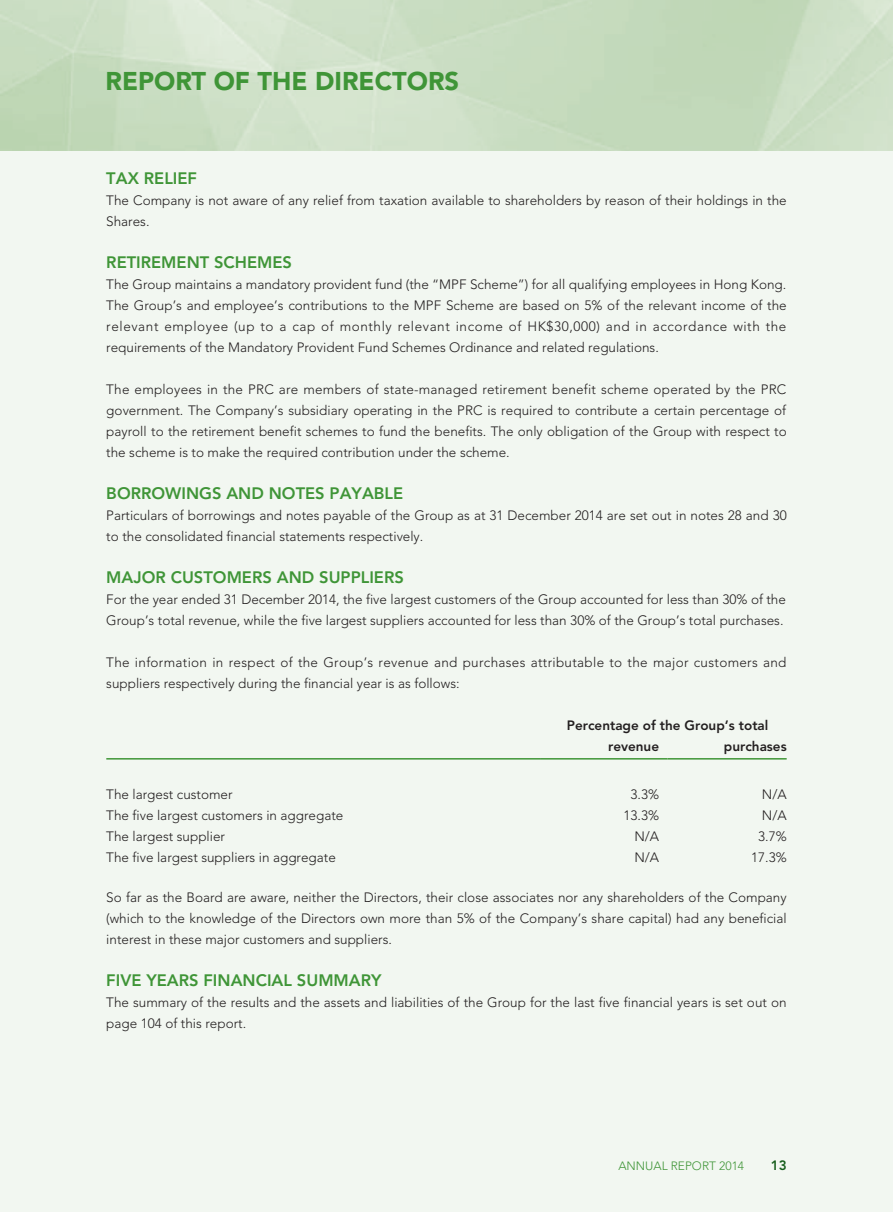
<style>
.page{position:relative;width:893px;height:1212px;background:#fff}
.page>*{position:absolute;margin:0;border:0;box-sizing:border-box;transform-origin:0 0}
.t1{font:900 25.5px "Avenir LT Std";color:#3f9537}
._01_H1{font:800 16.5px "Avenir LT Std";color:#3f9537}
._00_txt{font:300 13.5px/21px "Avenir LT Std";color:#231f20}
._00_txt-2{font:300 13.5px/21px "Avenir LT Std";letter-spacing:.025em;color:#231f20}
._50_Table_txt{font:300 13.5px "Avenir LT Std";color:#231f20}
._50_Table_txt-2{font:800 13.5px "Avenir LT Std";color:#231f20}
.t2{font:800 13.5px "Avenir LT Std";color:#165d1b}
.t3{font:300 12px "Avenir LT Std";color:#3f9537}
</style>
<div class="page">
<div style="left:0;top:151px;width:893px;height:1061px;background:#f2f7f1"></div>
<hr style="left:106px;top:758px;width:434px;height:1px;background:#3f9537">
<hr style="left:540px;top:758px;width:128px;height:1px;background:#3f9537">
<hr style="left:668px;top:758px;width:119px;height:1px;background:#3f9537">
<p class="t1" style="left:106px;top:66px;width:355px">REPORT OF THE DIRECTORS</p>
<p class="_01_H1" style="left:106px;top:168px;width:92px">TAX RELIEF</p>
<p class="_00_txt" style="left:106px;top:190px;width:682px">The Company is not aware of any relief from taxation available to shareholders by reason of their holdings in the<br>Shares.</p>
<p class="_01_H1" style="left:106px;top:252px;width:187px">RETIREMENT SCHEMES</p>
<p class="_00_txt" style="left:106px;top:274px;width:682px;text-align:justify">The Group maintains a mandatory provident fund (the “MPF Scheme”) for all qualifying employees in Hong Kong.<br>The Group’s and employee’s contributions to the MPF Scheme are based on 5% of the relevant income of the relevant employee (up to a cap of monthly relevant income of HK$30,000) and in accordance with the requirements of the Mandatory Provident Fund Schemes Ordinance and related regulations.</p>
<p class="_00_txt" style="left:106px;top:379px;width:682px;text-align:justify">The employees in the PRC are members of state-managed retirement benefit scheme operated by the PRC government. The Company’s subsidiary operating in the PRC is required to contribute a certain percentage of payroll to the retirement benefit schemes to fund the benefits. The only obligation of the Group with respect to the scheme is to make the required contribution under the scheme.</p>
<p class="_01_H1" style="left:106px;top:483px;width:298px">BORROWINGS AND NOTES PAYABLE</p>
<p class="_00_txt" style="left:106px;top:505px;width:682px">Particulars of borrowings and notes payable of the Group as at 31 December 2014 are set out in notes 28 and 30 to the consolidated financial statements respectively.</p>
<p class="_01_H1" style="left:106px;top:567px;width:299px">MAJOR CUSTOMERS AND SUPPLIERS</p>
<p class="_00_txt" style="left:106px;top:589px;width:681px">For the year ended 31 December 2014, the five largest customers of the Group accounted for less than 30% of the<br>Group’s total revenue, while the five largest suppliers accounted for less than 30% of the Group’s total purchases.</p>
<p class="_00_txt-2" style="left:106px;top:652px;width:682px">The information in respect of the Group’s revenue and purchases attributable to the major customers and suppliers respectively during the financial year is as follows:</p>
<p class="_50_Table_txt-2" style="left:567px;top:717px;width:203px">Percentage of the Group’s total</p>
<p class="_50_Table_txt-2" style="left:608px;top:738px;width:53px">revenue</p>
<p class="_50_Table_txt-2" style="left:724px;top:738px;width:64px">purchases</p>
<p class="_50_Table_txt" style="left:106px;top:787px;width:128px">The largest customer</p>
<p class="_50_Table_txt" style="left:631px;top:787px;width:30px">3.3%</p>
<p class="_50_Table_txt" style="left:762px;top:787px;width:26px">N/A</p>
<p class="_50_Table_txt" style="left:106px;top:808px;width:239px">The five largest customers in aggregate</p>
<p class="_50_Table_txt" style="left:623px;top:808px;width:37px">13.3%</p>
<p class="_50_Table_txt" style="left:762px;top:808px;width:26px">N/A</p>
<p class="_50_Table_txt" style="left:106px;top:829px;width:120px">The largest supplier</p>
<p class="_50_Table_txt" style="left:634px;top:829px;width:26px">N/A</p>
<p class="_50_Table_txt" style="left:758px;top:829px;width:30px">3.7%</p>
<p class="_50_Table_txt" style="left:106px;top:850px;width:231px">The five largest suppliers in aggregate</p>
<p class="_50_Table_txt" style="left:634px;top:850px;width:26px">N/A</p>
<p class="_50_Table_txt" style="left:751px;top:850px;width:37px">17.3%</p>
<p class="_00_txt" style="left:106px;top:887px;width:682px;text-align:justify">So far as the Board are aware, neither the Directors, their close associates nor any shareholders of the Company (which to the knowledge of the Directors own more than 5% of the Company’s share capital) had any beneficial interest in these major customers and suppliers.</p>
<p class="_01_H1" style="left:106px;top:970px;width:277px">FIVE YEARS FINANCIAL SUMMARY</p>
<p class="_00_txt" style="left:106px;top:992px;width:682px">The summary of the results and the assets and liabilities of the Group for the last five financial years is set out on page 104 of this report.</p>
<p class="t3" style="left:618px;top:1159px;width:127px">ANNUAL REPORT 2014</p>
<p class="t2" style="left:771px;top:1157px;width:17px">13</p>
</div>
